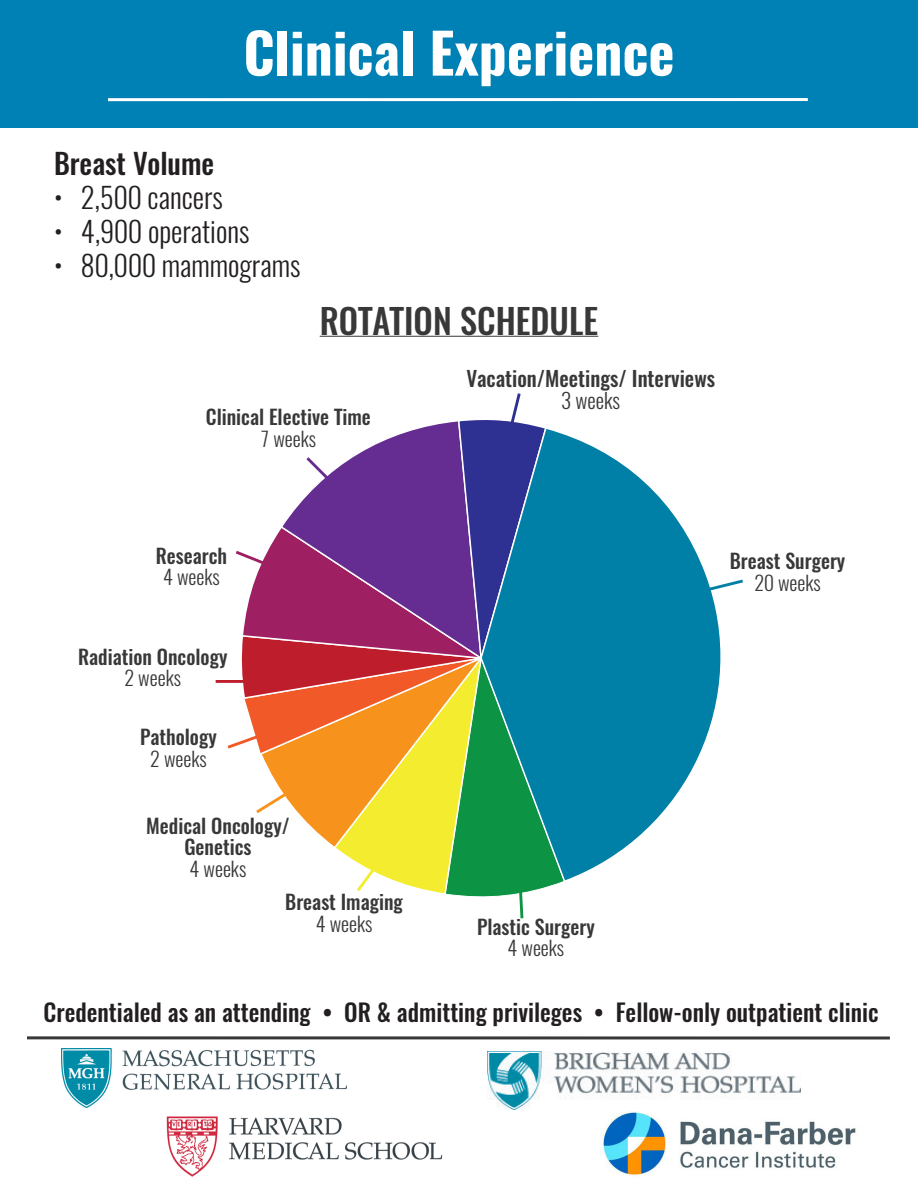
<style>
.page{position:relative;width:918px;height:1188px;background:#fff}
.page>*{position:absolute;margin:0;border:0;box-sizing:border-box;transform-origin:0 0}
.t1{font:700 55.5px "Oswald";color:#fff}
.t2{font:500 34.5px "Oswald";color:#383839}
.t3{font:300 28.5px "Oswald";color:#231f20}
.t4{font:500 28.5px "Oswald";color:#231f20}
.t5{font:500 24px "Oswald";color:#231f20}
.t6{font:500 21px "Oswald";color:#383839}
.t7{font:300 21px "Oswald";color:#383839}
.t8{font:500 20.1px/21.5px "Oswald";color:#383839;text-align:center}
.t9{font:300 20.1px "Oswald";color:#383839}
</style>
<div class="page">
<div style="left:0;top:0;width:918px;height:127px;background:#0081b5"></div>
<hr style="left:320px;top:336px;width:278px;height:1px;background:#383839">
<hr style="left:108px;top:98px;width:700px;height:3px;background:#fff">
<svg style="left:566px;top:435px;width:155px;height:445px"></svg>
<hr style="left:27px;top:1036px;width:863px;height:3px;background:#383839">
<svg style="left:664px;top:578px;width:79px;height:25px"></svg>
<hr style="left:216px;top:680px;width:66px;height:3px;background:#be1d2c">
<svg style="left:224px;top:393px;width:342px;height:526px"></svg>
<img style="left:487px;top:1052px;width:314px;height:57px">
<img style="left:166px;top:1116px;width:277px;height:61px">
<img style="left:62px;top:1049px;width:284px;height:58px">
<img style="left:599px;top:1111px;width:257px;height:65px">
<h1 class="t1" style="left:243px;top:14px;width:433px">Clinical Experience</h1>
<h3 class="t4" style="left:54px;top:143px;width:162px">Breast Volume</h3>
<h3 class="t3" style="left:54px;top:178px;width:170px">• 2,500 cancers</h3>
<h3 class="t3" style="left:54px;top:213px;width:197px">• 4,900 operations</h3>
<h3 class="t3" style="left:54px;top:247px;width:248px">• 80,000 mammograms</h3>
<h2 class="t2" style="left:320px;top:296px;width:280px">ROTATION SCHEDULE</h2>
<p class="t8" style="left:206px;top:407px;width:166px">Clinical Elective Time</p>
<p class="t9" style="left:261px;top:425px;width:57px">7 weeks</p>
<p class="t6" style="left:466px;top:364px;width:250px">Vacation/Meetings/ Interviews</p>
<p class="t7" style="left:561px;top:387px;width:61px">3 weeks</p>
<p class="t8" style="left:156px;top:545px;width:73px">Research</p>
<p class="t9" style="left:163px;top:564px;width:58px">4 weeks</p>
<p class="t8" style="left:78px;top:646px;width:151px">Radiation Oncology</p>
<p class="t9" style="left:124px;top:665px;width:58px">2 weeks</p>
<p class="t8" style="left:140px;top:727px;width:78px">Pathology</p>
<p class="t9" style="left:150px;top:745px;width:58px">2 weeks</p>
<p class="t8" style="left:146px;top:815px;width:145px">Medical Oncology/<br>Genetics</p>
<p class="t9" style="left:190px;top:855px;width:58px">4 weeks</p>
<p class="t8" style="left:285px;top:892px;width:119px">Breast Imaging</p>
<p class="t9" style="left:316px;top:910px;width:58px">4 weeks</p>
<p class="t8" style="left:477px;top:916px;width:119px">Plastic Surgery</p>
<p class="t9" style="left:508px;top:935px;width:58px">4 weeks</p>
<p class="t8" style="left:730px;top:551px;width:117px">Breast Surgery</p>
<p class="t9" style="left:754px;top:569px;width:68px">20 weeks</p>
<p class="t5" style="left:44px;top:995px;width:837px">Credentialed as an attending • OR &amp; admitting privileges • Fellow-only outpatient clinic</p>
</div>
